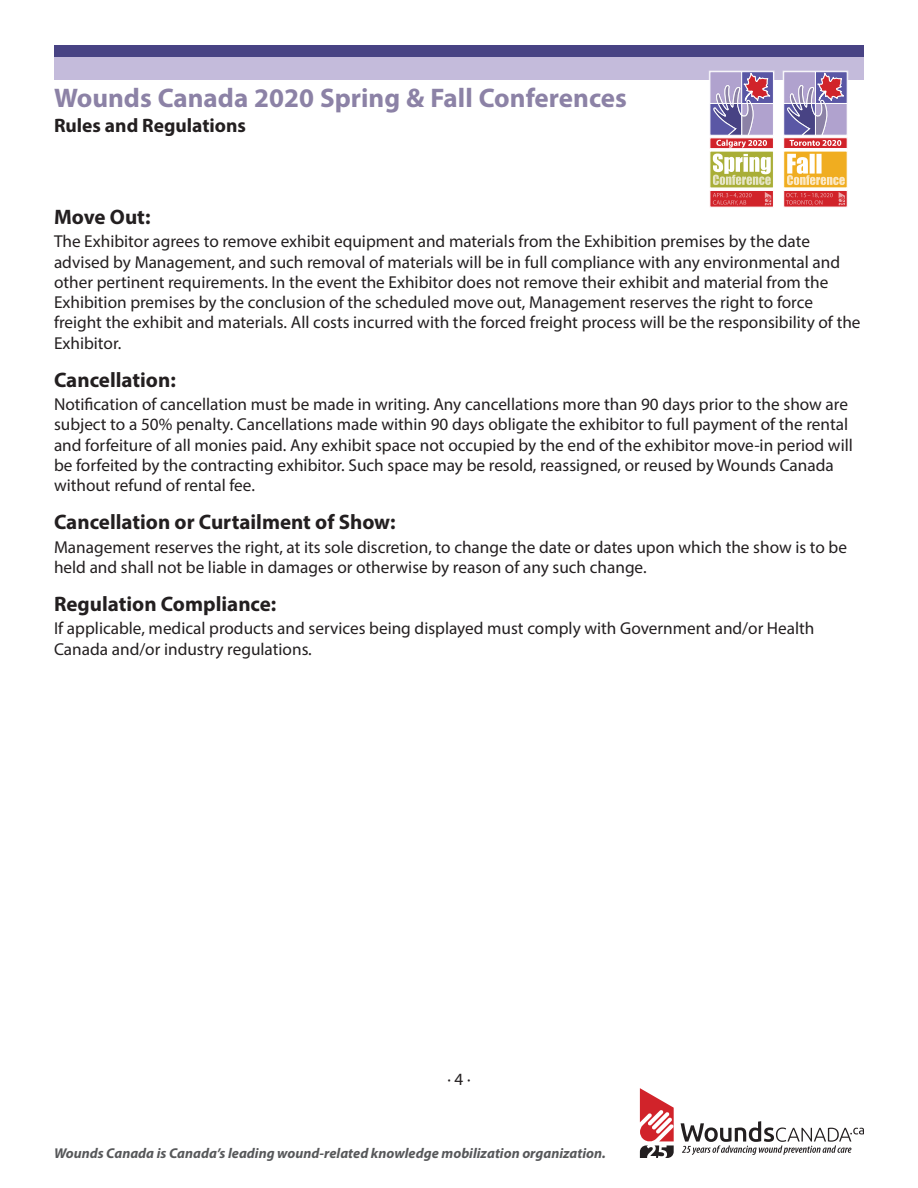
<style>
.page{position:relative;width:918px;height:1188px;background:#fff}
.page>*{position:absolute;margin:0;border:0;box-sizing:border-box;transform-origin:0 0}
.t1{font:700 27px "Myriad Pro";color:#8c82a6}
.t2{font:700 21px "Myriad Pro";color:#231f20}
.t3{font:700 19.5px "Myriad Pro";color:#231f20}
.t4{font:17.25px/20.2px "Myriad Pro";color:#231f20}
.t5{font:italic 700 14.25px "Myriad Pro";color:#57585a}
</style>
<div class="page">
<div style="left:54px;top:45px;width:810px;height:34px;background:#c4bbdb"></div>
<div style="left:54px;top:45px;width:810px;height:11px;background:#484384"></div>
<svg style="left:681px;top:1121px;width:183px;height:34px"></svg>
<svg style="left:640px;top:1088px;width:34px;height:70px"></svg>
<div style="left:709px;top:71px;width:66px;height:137px;background:#fff"></div>
<div style="left:783px;top:71px;width:65px;height:137px;background:#fff;border:3px solid #fff"></div>
<div style="left:710px;top:190px;width:64px;height:17px;background:#d1232a;border:1px solid #fff"></div>
<div style="left:710px;top:151px;width:64px;height:37px;background:#a9ae37"></div>
<svg style="left:713px;top:154px;width:58px;height:31px"></svg>
<div style="left:710px;top:138px;width:64px;height:11px;background:#fbf0f0"></div>
<svg style="left:713px;top:193px;width:39px;height:12px"></svg>
<svg style="left:709px;top:71px;width:65px;height:77px"></svg>
<svg style="left:765px;top:192px;width:6px;height:13px"></svg>
<svg style="left:783px;top:151px;width:64px;height:37px"></svg>
<svg style="left:787px;top:154px;width:58px;height:31px"></svg>
<div style="left:783px;top:137px;width:64px;height:12px;background:#d1232a;border:1px solid #fff"></div>
<svg style="left:783px;top:71px;width:65px;height:75px"></svg>
<div style="left:783px;top:190px;width:65px;height:17px;background:#d1232a;border:1px solid #fff"></div>
<svg style="left:786px;top:193px;width:47px;height:12px"></svg>
<svg style="left:839px;top:192px;width:6px;height:13px"></svg>
<h1 class="t1" style="left:54px;top:80px;width:574px">Wounds Canada 2020 Spring &amp; Fall Conferences</h1>
<p class="t3" style="left:54px;top:113px;width:194px">Rules and Regulations</p>
<p class="t2" style="left:54px;top:203px;width:98px">Move Out:</p>
<p class="t4" style="left:54px;top:231px;width:808px">The Exhibitor agrees to remove exhibit equipment and materials from the Exhibition premises by the date advised by Management, and such removal of materials will be in full compliance with any environmental and other pertinent requirements. In the event the Exhibitor does not remove their exhibit and material from the Exhibition premises by the conclusion of the scheduled move out, Management reserves the right to force freight the exhibit and materials. All costs incurred with the forced freight process will be the responsibility of the Exhibitor.</p>
<p class="t2" style="left:54px;top:366px;width:123px">Cancellation:</p>
<p class="t4" style="left:54px;top:394px;width:800px">Notification of cancellation must be made in writing. Any cancellations more than 90 days prior to the show are subject to a 50% penalty. Cancellations made within 90 days obligate the exhibitor to full payment of the rental and forfeiture of all monies paid. Any exhibit space not occupied by the end of the exhibitor move-in period will be forfeited by the contracting exhibitor. Such space may be resold, reassigned, or reused by Wounds Canada without refund of rental fee.</p>
<p class="t2" style="left:54px;top:508px;width:343px">Cancellation or Curtailment of Show:</p>
<p class="t4" style="left:54px;top:536px;width:795px">Management reserves the right, at its sole discretion, to change the date or dates upon which the show is to be held and shall not be liable in damages or otherwise by reason of any such change.</p>
<p class="t2" style="left:54px;top:590px;width:224px">Regulation Compliance:</p>
<p class="t4" style="left:54px;top:618px;width:762px">If applicable, medical products and services being displayed must comply with Government and/or Health<br>Canada and/or industry regulations.</p>
<p class="t4" style="left:447px;top:1069px;width:25px">· 4 ·</p>
<p class="t5" style="left:54px;top:1144px;width:553px">Wounds Canada is Canada’s leading wound-related knowledge mobilization organization.</p>
</div>
